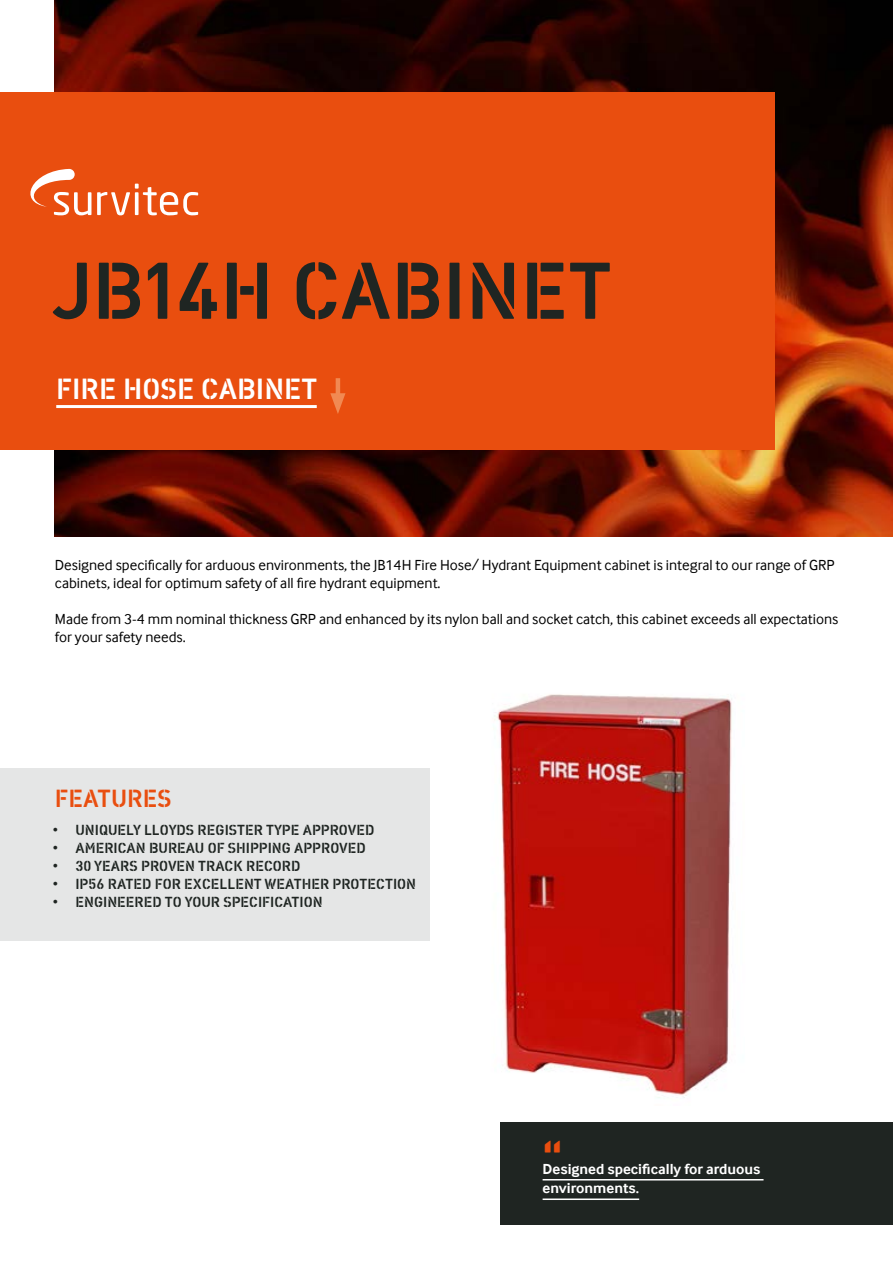
<style>
.page{position:relative;width:893px;height:1263px;background:#fff}
.page>*{position:absolute;margin:0;border:0;box-sizing:border-box;transform-origin:0 0}
.t1{font:82.5px "Vtg Stencil DIN";color:#1f2522}
.t2{font:48px "Vtg Stencil DIN";color:#e94e0f}
.t3{font:30px "Vtg Stencil DIN";color:#fff}
.t4{font:25.5px "Vtg Stencil DIN";color:#e94e0f}
.t5{font:15px/18px "Inter Face";color:#000}
.t6{font:15px "Vtg Stencil DIN";color:#1f2522}
.t7{font:700 15px/19.5px "Inter Face";color:#fff}
.s1{font-family:"Arial"}
</style>
<div class="page">
<img style="left:55px;top:0;width:838px;height:536px">
<div style="left:0;top:92px;width:775px;height:357px;background:#e94e0f"></div>
<hr style="left:56px;top:405px;width:261px;height:3px;background:#fff">
<div style="left:0;top:769px;width:429px;height:172px;background:#e5e6e6"></div>
<hr style="left:336px;top:378px;width:4px;height:23px;background:#f18952">
<svg style="left:330px;top:393px;width:15px;height:21px"></svg>
<img style="left:494px;top:694px;width:238px;height:404px">
<div style="left:500px;top:1122px;width:393px;height:102px;background:#1f2522"></div>
<hr style="left:543px;top:1179px;width:220px;height:1px;background:#fff">
<hr style="left:543px;top:1198px;width:96px;height:2px;background:#fff">
<svg style="left:97px;top:184px;width:101px;height:31px"></svg>
<svg style="left:30px;top:169px;width:61px;height:46px"></svg>
<h1 class="t1" style="left:52px;top:242px;width:562px">JB14H CABINET</h1>
<h3 class="t3" style="left:56px;top:371px;width:263px">FIRE HOSE CABINET</h3>
<p class="t5" style="left:55px;top:558px;width:781px">Designed specifically for arduous environments, the JB14H Fire Hose/ Hydrant Equipment cabinet is integral to our range of GRP cabinets, ideal for optimum safety of all fire hydrant equipment.</p>
<p class="t5" style="left:55px;top:612px;width:785px">Made from 3-4 mm nominal thickness GRP and enhanced by its nylon ball and socket catch, this cabinet exceeds all expectations for your safety needs.</p>
<h3 class="t4" style="left:55px;top:784px;width:118px">FEATURES</h3>
<p class="t6" style="left:53px;top:821px;width:323px"><span class="s1">•</span> UNIQUELY LLOYDS REGISTER TYPE APPROVED</p>
<p class="t6" style="left:53px;top:839px;width:314px"><span class="s1">•</span> AMERICAN BUREAU OF SHIPPING APPROVED</p>
<p class="t6" style="left:53px;top:857px;width:249px"><span class="s1">•</span> 30 YEARS PROVEN TRACK RECORD</p>
<p class="t6" style="left:53px;top:875px;width:365px"><span class="s1">•</span> IP56 RATED FOR EXCELLENT WEATHER PROTECTION</p>
<p class="t6" style="left:53px;top:893px;width:271px"><span class="s1">•</span> ENGINEERED TO YOUR SPECIFICATION</p>
<h2 class="t2" style="left:543px;top:1129px;width:22px">“</h2>
<p class="t7" style="left:543px;top:1160px;width:219px">Designed specifically for arduous environments.</p>
</div>
